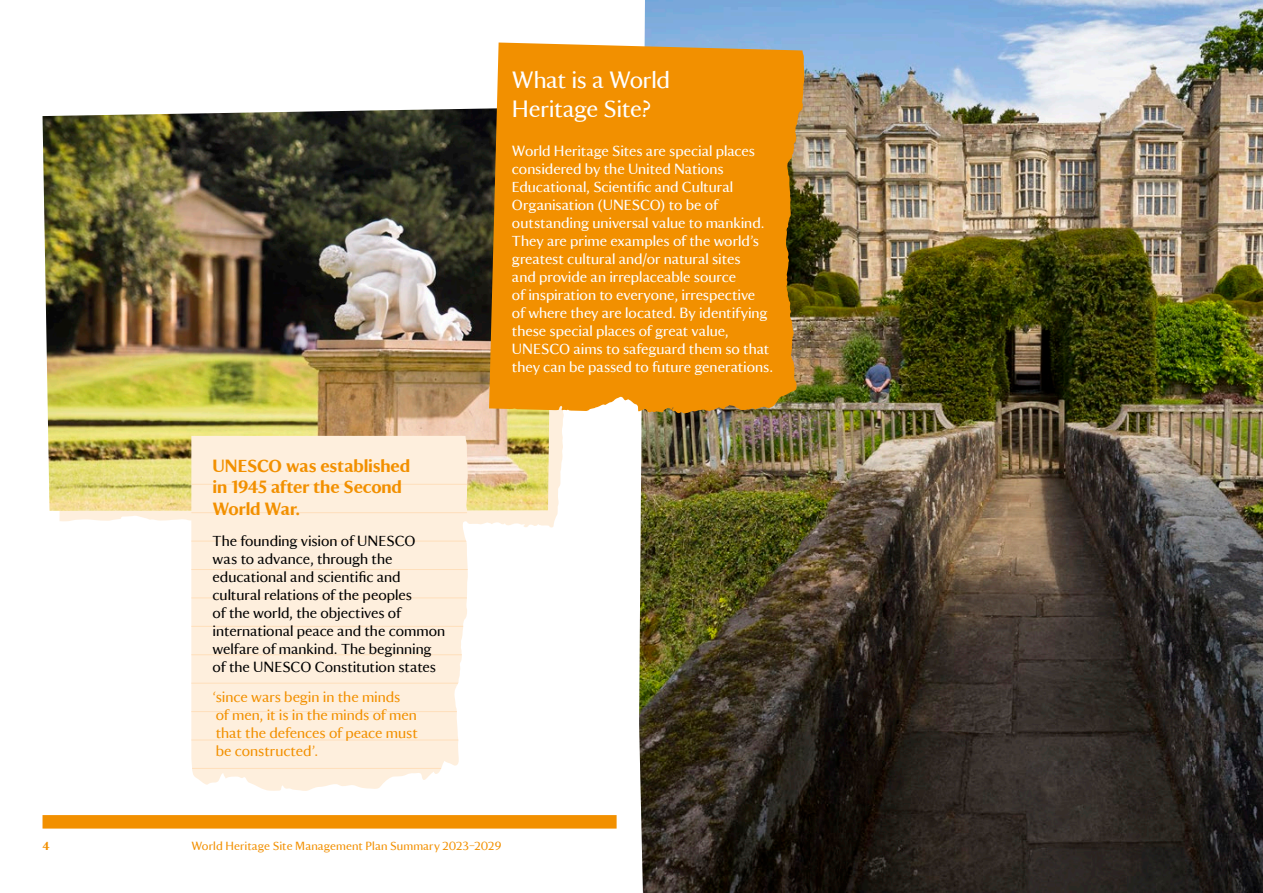
<style>
.page{position:relative;width:1263px;height:893px;background:#fff}
.page>*{position:absolute;margin:0;border:0;box-sizing:border-box;transform-origin:0 0}
.t1{font:24px/28.8px "National Trust TT";letter-spacing:-.015em;color:#fff}
.t2{font:700 18px/21.6px "National Trust TT";letter-spacing:-.01em;color:#f29000}
.t3{font:15px/18px "National Trust TT";color:#fff}
.t4{font:15px/18px "National Trust TT";color:#000}
.t5{font:15px/18px "National Trust TT";color:#f29000}
.t6{font:12px "National Trust TT";letter-spacing:.005em;color:#f29000}
.t7{font:700 12px "National Trust TT";color:#f29000}
</style>
<div class="page">
<img style="left:639px;top:0;width:624px;height:893px">
<div style="left:43px;top:815px;width:574px;height:14px;background:#f29000"></div>
<svg style="left:60px;top:414px;width:504px;height:114px;fill:#feefdd"></svg>
<img style="left:43px;top:108px;width:510px;height:403px">
<div style="left:191px;top:436px;width:277px;height:355px;background:#feefdd"></div>
<hr style="left:191px;top:484px;width:277px;height:1px;background:#fedfbb">
<hr style="left:191px;top:711px;width:277px;height:1px;background:#fedfbb">
<hr style="left:191px;top:598px;width:277px;height:1px;background:#fedfbb">
<hr style="left:191px;top:541px;width:277px;height:1px;background:#fedfbb">
<hr style="left:191px;top:768px;width:277px;height:1px;background:#fedfbb">
<hr style="left:191px;top:654px;width:277px;height:1px;background:#fedfbb">
<hr style="left:191px;top:512px;width:277px;height:1px;background:#fedfbb">
<hr style="left:191px;top:740px;width:277px;height:1px;background:#fedfbb">
<hr style="left:191px;top:626px;width:277px;height:1px;background:#fedfbb">
<hr style="left:191px;top:569px;width:277px;height:1px;background:#fedfbb">
<hr style="left:191px;top:683px;width:277px;height:1px;background:#fedfbb">
<svg style="left:489px;top:43px;width:315px;height:371px;background:#e98e07"></svg>
<p class="t2" style="left:213px;top:453px;width:199px">UNESCO was established in 1945 after the Second<br>World War.</p>
<p class="t4" style="left:213px;top:530px;width:234px">The founding vision of UNESCO<br>was to advance, through the educational and scientific and cultural relations of the peoples<br>of the world, the objectives of international peace and the common welfare of mankind. The beginning of the UNESCO Constitution states</p>
<p class="t5" style="left:213px;top:687px;width:207px">‘since wars begin in the minds<br>of men, it is in the minds of men that the defences of peace must be constructed’.</p>
<h1 class="t1" style="left:512px;top:64px;width:160px">What is a World<br>Heritage Site?</h1>
<p class="t3" style="left:512px;top:141px;width:263px">World Heritage Sites are special places considered by the United Nations Educational, Scientific and Cultural Organisation (UNESCO) to be of outstanding universal value to mankind.<br>They are prime examples of the world’s greatest cultural and/or natural sites<br>and provide an irreplaceable source<br>of inspiration to everyone, irrespective<br>of where they are located. By identifying these special places of great value, UNESCO aims to safeguard them so that they can be passed to future generations.</p>
<p class="t7" style="left:43px;top:838px;width:9px">4</p>
<p class="t6" style="left:191px;top:838px;width:311px">World Heritage Site Management Plan Summary 2023–2029</p>
</div>
